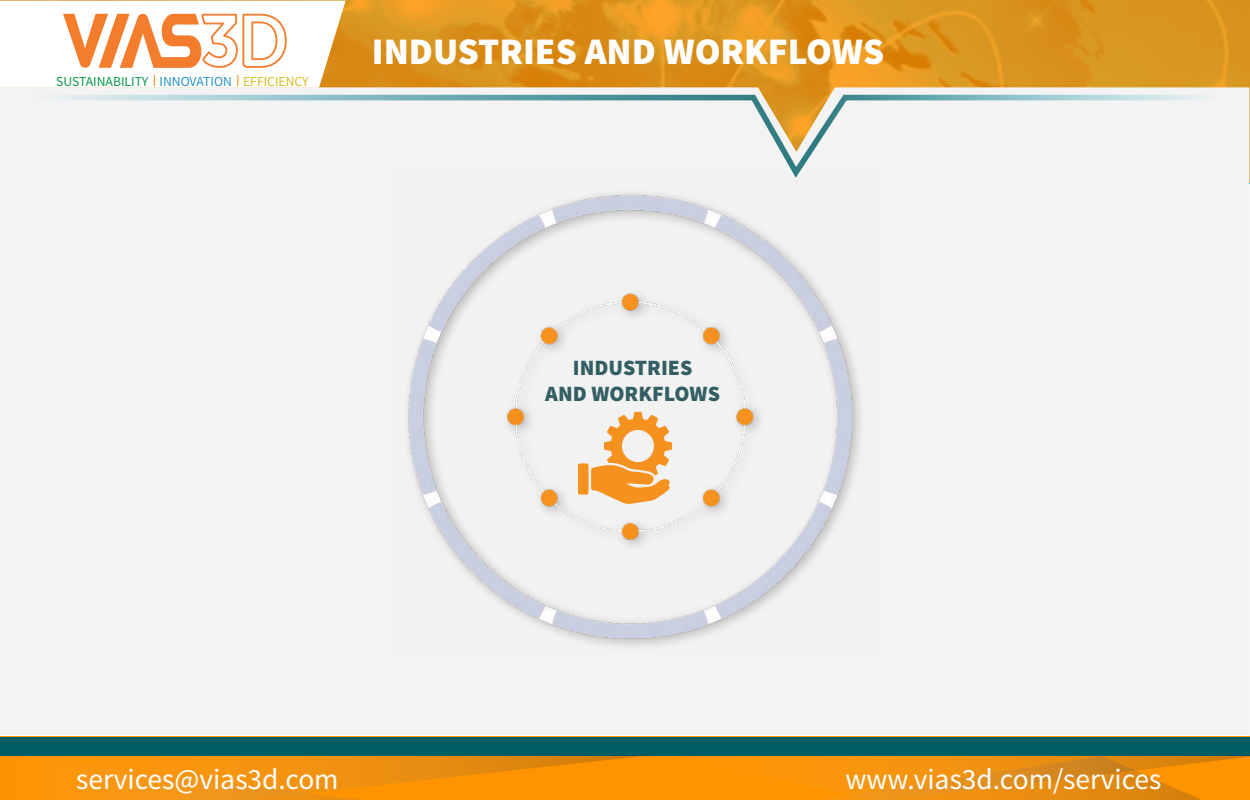
<style>
.page{position:relative;width:1250px;height:800px;background:#fff}
.page>*{position:absolute;margin:0;border:0;box-sizing:border-box;transform-origin:0 0}
.t1{font:900 37.5px "Source Sans Pro";color:#fff}
.t2{font:29.38px "Source Sans Pro";color:#fff}
.t3{font:900 21.88px/26.2px "Source Sans Pro";color:#335e63;text-align:center}
.t4{font:13.75px "Source Sans Pro";color:#0d9848}
.s1{color:#2a93c1}
.s2{color:#dabc27}
</style>
<div class="page">
<div style="left:0;top:737px;width:1249px;height:18px;background:#005e64"></div>
<svg style="left:0;top:755px;width:1249px;height:45px;background:#ee900d"></svg>
<svg style="left:346px;top:1px;width:903px;height:86px;background:#dc931d"></svg>
<div style="left:0;top:87px;width:1249px;height:648px;background:#f3f3f4"></div>
<svg style="left:24px;top:92px;width:1198px;height:91px"></svg>
<img style="left:395px;top:172px;width:478px;height:479px">
<svg style="left:0;top:1px;width:346px;height:87px"></svg>
<svg style="left:578px;top:412px;width:94px;height:92px"></svg>
<p class="t4" style="left:56px;top:73px;width:254px">SUSTAINABILITY <span class="s1">INNOVATION</span> <span class="s2">EFFICIENCY</span></p>
<p class="t1" style="left:372px;top:27px;width:514px">INDUSTRIES AND WORKFLOWS</p>
<p class="t3" style="left:545px;top:355px;width:176px">INDUSTRIES<br>AND WORKFLOWS</p>
<p class="t2" style="left:76px;top:761px;width:264px">services@vias3d.com</p>
<p class="t2" style="left:845px;top:761px;width:318px">www.vias3d.com/services</p>
</div>
